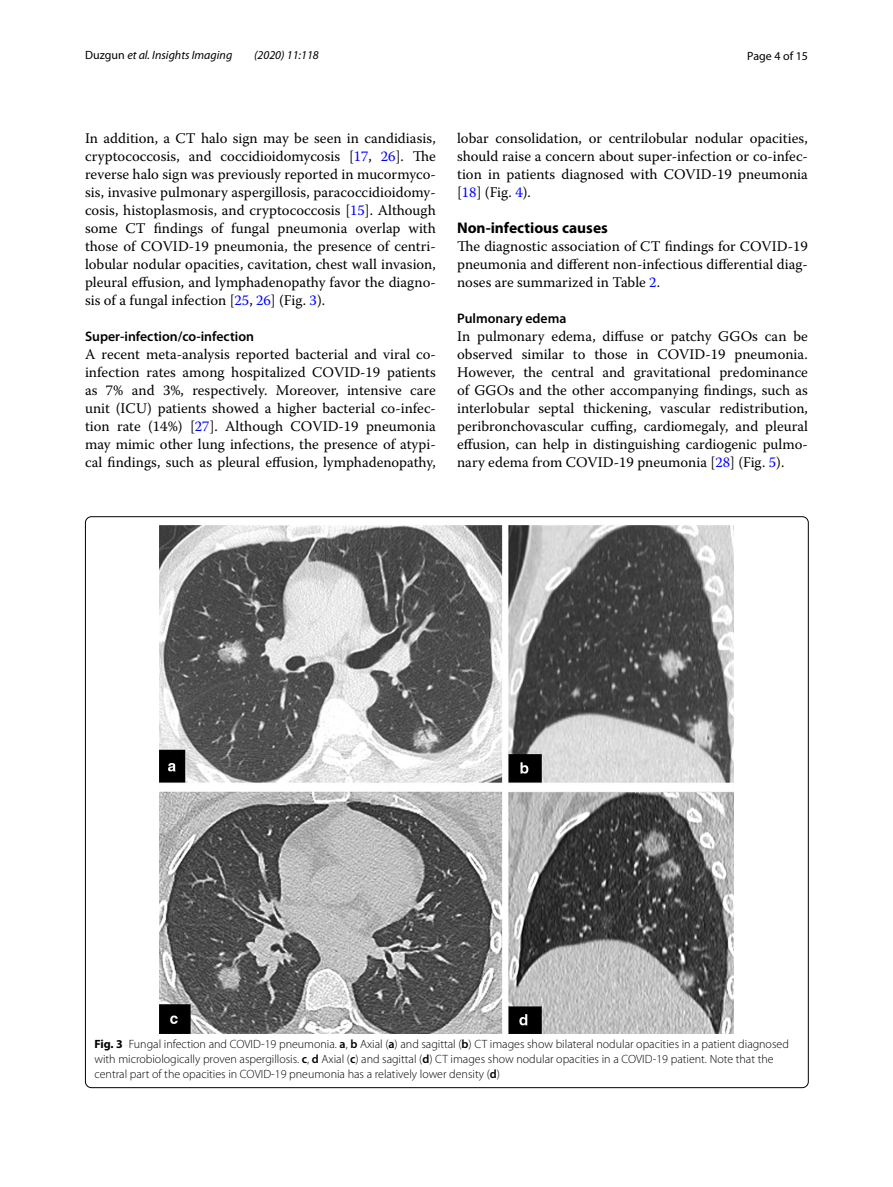
<style>
.page{position:relative;width:893px;height:1187px;background:#fff}
.page>*{position:absolute;margin:0;border:0;box-sizing:border-box;transform-origin:0 0}
.t1{font:700 15.45px "Myriad Pro";color:#000}
.t2{font:14.7px/18px "Warnock Pro";color:#000;text-align:justify}
.t3{font:600 13.8px "Myriad Pro";color:#000}
.t4{font:300 12px/15px "Myriad Pro";color:#000}
.t5{font:italic 12px "Myriad Pro";color:#000}
.t6{font:12px "Myriad Pro";color:#000}
.s1{font-style:normal}
.s2{color:#00f}
.s3{font-weight:700}
.s4{font-weight:600}
</style>
<div class="page">
<img style="left:160px;top:525px;width:574px;height:508px">
<p class="t5" style="left:85px;top:48px;width:149px"><span class="s1">Duzgun</span> et al. Insights Imaging</p>
<p class="t5" style="left:254px;top:48px;width:66px">(2020) 11:118</p>
<p class="t6" style="left:747px;top:48px;width:62px">Page 4 of 15</p>
<p class="t2" style="left:85px;top:128px;width:352px">In addition, a CT halo sign may be seen in candidiasis, cryptococcosis, and coccidioidomycosis [<span class="s2">17</span>, <span class="s2">26</span>]. The reverse halo sign was previously reported in mucormyco&shy;sis, invasive pulmonary aspergillosis, paracoccidioidomy&shy;cosis, histoplasmosis, and cryptococcosis [<span class="s2">15</span>]. Although some CT findings of fungal pneumonia overlap with those of COVID-19 pneumonia, the presence of centri&shy;lobular nodular opacities, cavitation, chest wall invasion, pleural effusion, and lymphadenopathy favor the diagno&shy;sis of a fungal infection [<span class="s2">25</span>, <span class="s2">26</span>] (Fig. <span class="s2">3</span>).</p>
<p class="t3" style="left:85px;top:327px;width:170px">Super‑infection/co‑infection</p>
<p class="t2" style="left:85px;top:344px;width:352px">A recent meta-analysis reported bacterial and viral co&shy;infection rates among hospitalized COVID-19 patients as 7% and 3%, respectively. Moreover, intensive care unit (ICU) patients showed a higher bacterial co-infec&shy;tion rate (14%) [<span class="s2">27</span>]. Although COVID-19 pneumonia may mimic other lung infections, the presence of atypi&shy;cal findings, such as pleural effusion, lymphadenopathy,</p>
<p class="t2" style="left:457px;top:128px;width:352px">lobar consolidation, or centrilobular nodular opacities, should raise a concern about super-infection or co-infec&shy;tion in patients diagnosed with COVID-19 pneumonia [<span class="s2">18</span>] (Fig. <span class="s2">4</span>).</p>
<p class="t1" style="left:457px;top:217px;width:152px">Non‑infectious causes</p>
<p class="t2" style="left:457px;top:236px;width:352px">The diagnostic association of CT findings for COVID-19 pneumonia and different non-infectious differential diag&shy;noses are summarized in Table <span class="s2">2</span>.</p>
<p class="t3" style="left:457px;top:309px;width:111px">Pulmonary edema</p>
<p class="t2" style="left:457px;top:326px;width:352px">In pulmonary edema, diffuse or patchy GGOs can be observed similar to those in COVID-19 pneumonia.<br>However, the central and gravitational predominance of GGOs and the other accompanying findings, such as interlobular septal thickening, vascular redistribution, peribronchovascular cuffing, cardiomegaly, and pleural effusion, can help in distinguishing cardiogenic pulmo&shy;nary edema from COVID-19 pneumonia [<span class="s2">28</span>] (Fig. <span class="s2">5</span>).</p>
<p class="t4" style="left:94px;top:1036px;width:696px"><span class="s3">Fig. 3</span> Fungal infection and COVID-19 pneumonia. <span class="s4">a</span>, <span class="s4">b</span> Axial (<span class="s4">a</span>) and sagittal (<span class="s4">b</span>) CT images show bilateral nodular opacities in a patient diagnosed with microbiologically proven aspergillosis. <span class="s4">c</span>, <span class="s4">d</span> Axial (<span class="s4">c</span>) and sagittal (<span class="s4">d</span>) CT images show nodular opacities in a COVID-19 patient. Note that the central part of the opacities in COVID-19 pneumonia has a relatively lower density (<span class="s4">d</span>)</p>
</div>
